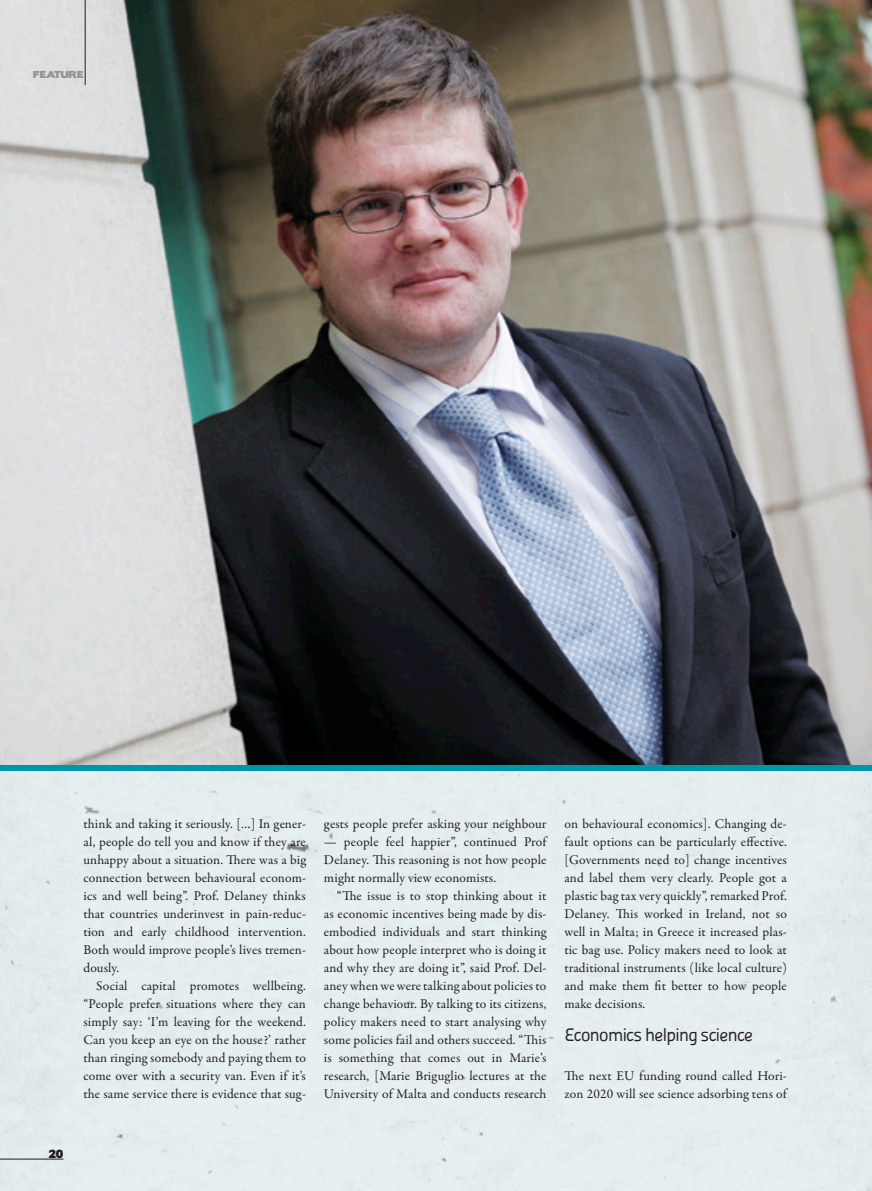
<style>
.page{position:relative;width:872px;height:1191px;background:#fff}
.page>*{position:absolute;margin:0;border:0;box-sizing:border-box;transform-origin:0 0}
.Subhead{font:18px "Panefresco 400 wt";letter-spacing:-.04em;color:#231e20}
.t1{font:13.5px/18px "Garamond Premr Pro";letter-spacing:.01em;color:#231e20;text-align:justify}
.t2{font:10.5px "Boris Black Bloxx";color:#231e20}
.t3{font:9px "Boris Black Bloxx";color:#939598}
</style>
<div class="page">
<hr style="left:0;top:1158px;width:63px;height:1px;background:#231e20">
<div style="left:0;top:697px;width:872px;height:74px;background:linear-gradient(to right,#0096aa,#0096aa)"></div>
<img style="left:0;top:0;width:872px;height:764px">
<hr style="left:85px;top:0;width:1px;height:85px;background:#231e20">
<p class="t3" style="left:33px;top:68px;width:52px">FEATURE</p>
<p class="t2" style="left:49px;top:1145px;width:16px">20</p>
<p class="t1" style="left:83px;top:815px;width:224px">think and taking it seriously. […] In gener&shy;al, people do tell you and know if they are unhappy about a situation. There was a big connection between behavioural econom&shy;ics and well being”. Prof. Delaney thinks that countries underinvest in pain-reduc&shy;tion and early childhood intervention.<br>Both would improve people’s lives tremen&shy;dously.</p>
<p class="t1" style="left:83px;top:977px;width:224px;text-indent:13px">Social capital promotes wellbeing. “People prefer situations where they can simply say: ‘I’m leaving for the weekend.<br>Can you keep an eye on the house?’ rather than ringing somebody and paying them to come over with a security van. Even if it’s the same service there is evidence that sug-</p>
<p class="t1" style="left:324px;top:815px;width:224px">gests people prefer asking your neighbour</p>
<p class="t1" style="left:324px;top:833px;width:225px">— people feel happier”, continued Prof Delaney. This reasoning is not how people might normally view economists.</p>
<p class="t1" style="left:324px;top:887px;width:224px;text-indent:13px">“The issue is to stop thinking about it as economic incentives being made by dis&shy;embodied individuals and start thinking about how people interpret who is doing it and why they are doing it”, said Prof. Del&shy;aney when we were talking about policies to change behaviour. By talking to its citizens, policy makers need to start analysing why some policies fail and others succeed. “This is something that comes out in Marie’s research, [Marie Briguglio lectures at the University of Malta and conducts research</p>
<p class="t1" style="left:564px;top:815px;width:224px">on behavioural economics]. Changing de&shy;fault options can be particularly effective. [Governments need to] change incentives and label them very clearly. People got a plastic bag tax very quickly”, remarked Prof.<br>Delaney. This worked in Ireland, not so well in Malta; in Greece it increased plas&shy;tic bag use. Policy makers need to look at traditional instruments (like local culture) and make them fit better to how people make decisions.</p>
<p class="Subhead" style="left:564px;top:1021px;width:190px">Economics helping science</p>
<p class="t1" style="left:564px;top:1067px;width:225px">The next EU funding round called Hori&shy;zon 2020 will see science adsorbing tens of</p>
</div>
